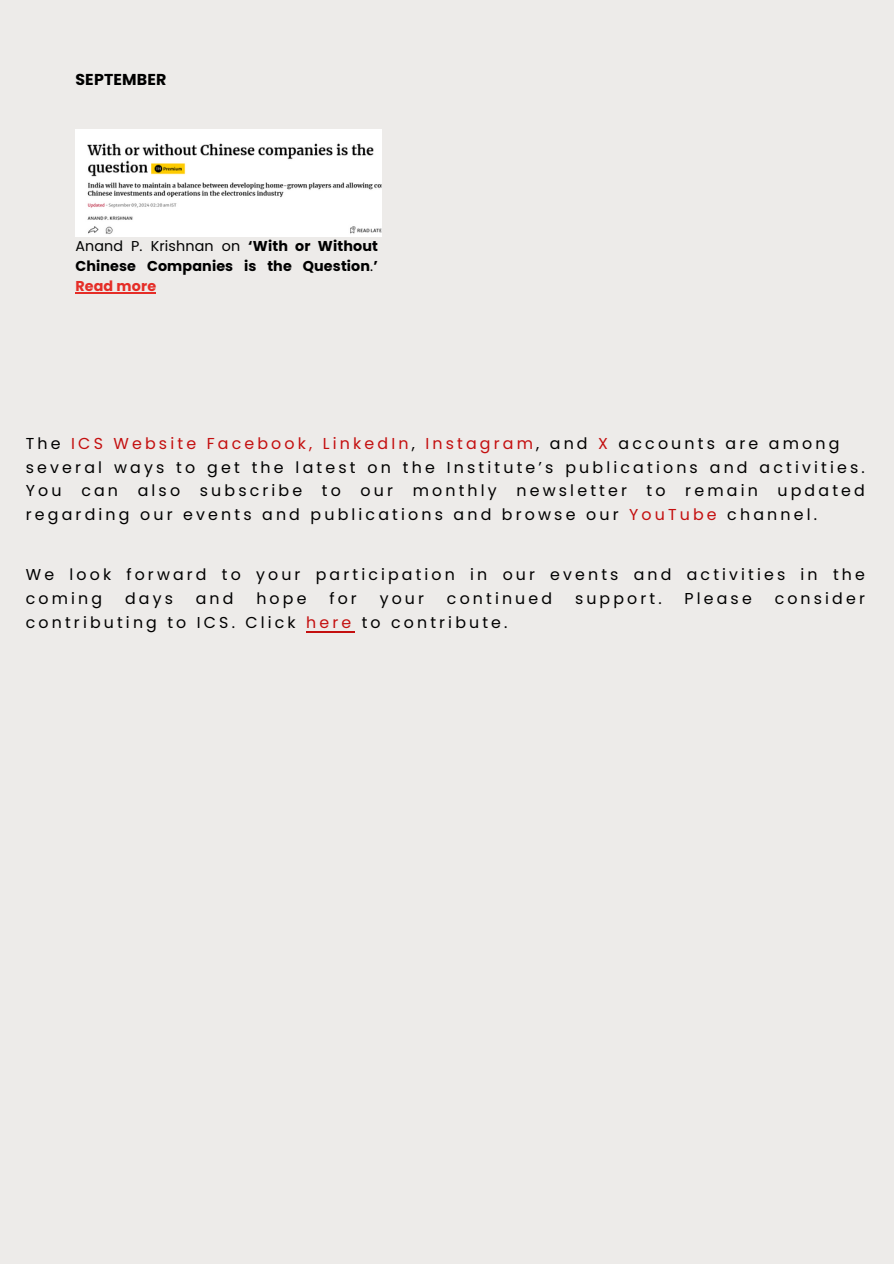
<style>
.page{position:relative;width:894px;height:1264px;background:#fff}
.page>*{position:absolute;margin:0;border:0;box-sizing:border-box;transform-origin:0 0}
.t1{font:15.9px/23.7px "Poppins";letter-spacing:.2em;color:#000;text-align:justify}
.t2{font:15.9px "Poppins";letter-spacing:.2em;color:#c40f0f}
.t3{font:15.75px "Poppins";letter-spacing:.2em;color:#000}
.t4{font:700 15.75px "Poppins";letter-spacing:.01em;color:#000}
.t5{font:700 14.25px/20.2px "Poppins";letter-spacing:.01em;color:#000;text-align:justify}
.s1{font-weight:400}
.s2{color:#e52d27}
.s3{color:#000}
.s4{color:#c40f0f}
</style>
<div class="page">
<div style="left:0;top:0;width:893px;height:1263px;background:#edebe9"></div>
<img style="left:75px;top:130px;width:306px;height:107px">
<hr style="left:75px;top:292px;width:81px;height:1px;background:#e52d27">
<hr style="left:306px;top:631px;width:48px;height:1px;background:#c40f0f">
<h1 class="t4" style="left:75px;top:68px;width:92px">SEPTEMBER</h1>
<p class="t5" style="left:75px;top:235px;width:304px"><span class="s1">Anand P. Krishnan on</span> ‘With or Without Chinese Companies is the Question<span class="s1">.</span>’ <span class="s2">Read more</span></p>
<p class="t2" style="left:26px;top:432px;width:814px"><span class="s3">The</span> ICS Website Facebook, LinkedIn<span class="s3">,</span> Instagram<span class="s3">, and</span> X <span class="s3">accounts are among</span></p>
<p class="t1" style="left:26px;top:455px;width:840px">several ways to get the latest on the Institute’s publications and activities.<br>You can also subscribe to our monthly newsletter to remain updated regarding our events and publications and browse our <span class="s4">YouTube</span> channel.</p>
<p class="t3" style="left:26px;top:564px;width:840px">We look forward to your participation in our events and activities in the</p>
<p class="t3" style="left:26px;top:587px;width:78px">coming</p>
<p class="t3" style="left:125px;top:587px;width:49px">days</p>
<p class="t3" style="left:196px;top:587px;width:39px">and</p>
<p class="t3" style="left:256px;top:587px;width:52px">hope</p>
<p class="t3" style="left:329px;top:587px;width:29px">for</p>
<p class="t3" style="left:379px;top:587px;width:46px">your</p>
<p class="t3" style="left:447px;top:587px;width:107px">continued</p>
<p class="t3" style="left:575px;top:587px;width:88px">support.</p>
<p class="t3" style="left:684px;top:587px;width:69px">Please</p>
<p class="t3" style="left:774px;top:587px;width:92px">consider</p>
<p class="t3" style="left:26px;top:611px;width:483px">contributing to ICS. Click <span class="s4">here</span> to contribute.</p>
</div>
